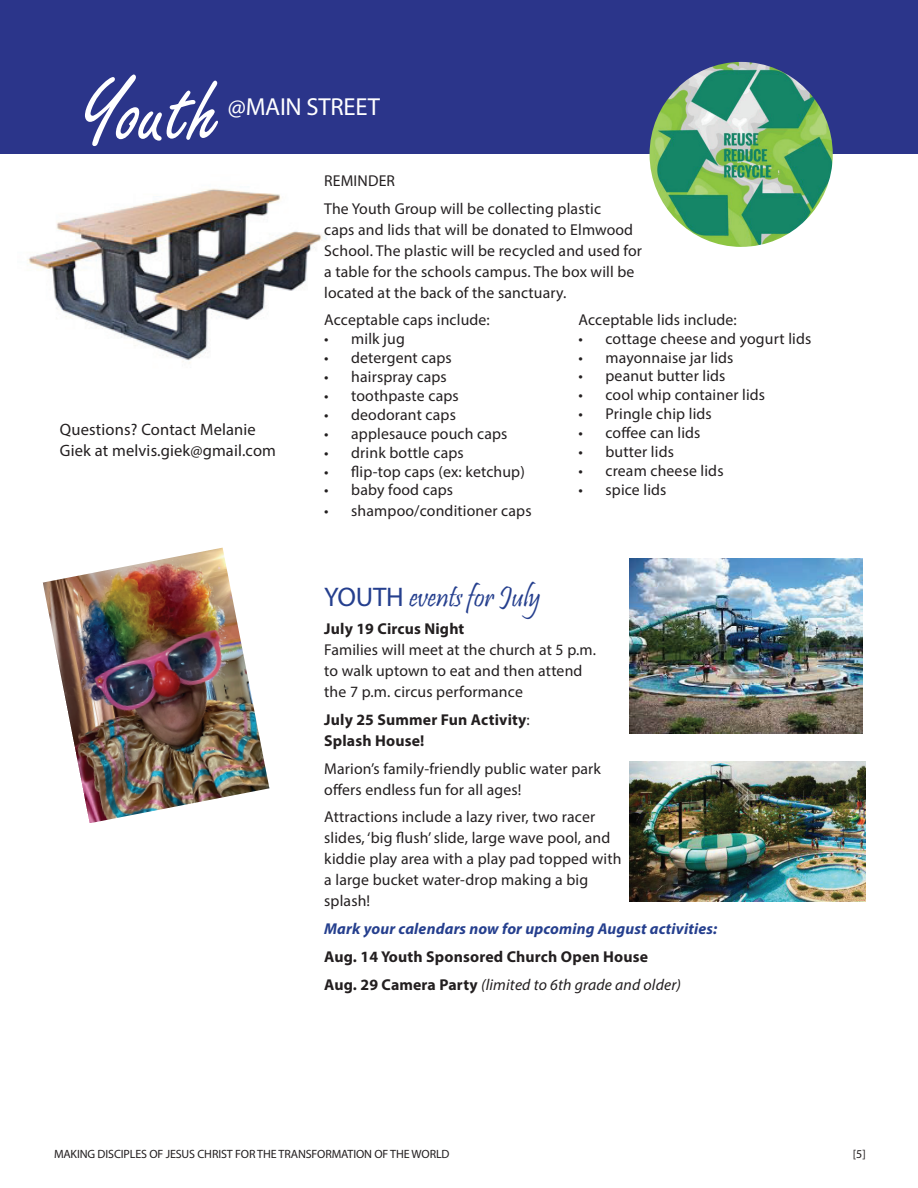
<style>
.page{position:relative;width:918px;height:1188px;background:#fff}
.page>*{position:absolute;margin:0;border:0;box-sizing:border-box;transform-origin:0 0}
.t1{font:99.3px "Freestyle Script";letter-spacing:-.01em;color:#fff}
.t2{font:30px "Pristina";letter-spacing:-.01em;color:#253f8e}
.t3{font:24.6px "Myriad Pro";letter-spacing:-.01em;color:#fff}
.t4{font:16.5px/21px "Myriad Pro";letter-spacing:.01em;color:#231f20}
.t5{font:15.75px/21px "Myriad Pro";letter-spacing:.01em;color:#231f20}
.t6{font:700 15.75px/21px "Myriad Pro";letter-spacing:.01em;color:#231f20}
.t7{font:italic 700 15.75px "Myriad Pro";letter-spacing:.01em;color:#253f8e}
.t8{font:12px "Myriad Pro";letter-spacing:-.01em;color:#231f20}
.s1{font-family:"Myriad Pro";font-size:27px}
.s2{font-weight:400}
.s3{font-weight:400;font-style:italic}
</style>
<div class="page">
<img style="left:18px;top:153px;width:320px;height:210px">
<div style="left:0;top:0;width:918px;height:153px;background:#2b358a"></div>
<img style="left:650px;top:62px;width:183px;height:185px">
<img style="left:43px;top:548px;width:226px;height:275px">
<img style="left:630px;top:559px;width:233px;height:174px">
<img style="left:630px;top:762px;width:236px;height:139px">
<h1 class="t1" style="left:79px;top:58px;width:143px">Youth</h1>
<h3 class="t3" style="left:228px;top:91px;width:154px">@MAIN STREET</h3>
<p class="t4" style="left:60px;top:418px;width:218px">Questions? Contact Melanie<br>Giek at melvis.giek@gmail.com</p>
<p class="t5" style="left:324px;top:166px;width:278px;line-height:27.8px">REMINDER<br>The Youth Group will be collecting plastic</p>
<p class="t5" style="left:324px;top:219px;width:319px">caps and lids that will be donated to Elmwood School. The plastic will be recycled and used for a table for the schools campus. The box will be located at the back of the sanctuary.</p>
<p class="t5" style="left:324px;top:309px;width:167px">Acceptable caps include:</p>
<p class="t5" style="left:324px;top:328px;width:82px">• milk jug</p>
<p class="t5" style="left:324px;top:347px;width:129px">• detergent caps</p>
<p class="t5" style="left:324px;top:366px;width:124px">• hairspray caps</p>
<p class="t5" style="left:324px;top:385px;width:136px">• toothpaste caps</p>
<p class="t5" style="left:324px;top:404px;width:133px">• deodorant caps</p>
<p class="t5" style="left:324px;top:423px;width:185px">• applesauce pouch caps</p>
<p class="t5" style="left:324px;top:442px;width:141px">• drink bottle caps</p>
<p class="t5" style="left:324px;top:460px;width:202px">• flip-top caps (ex: ketchup)</p>
<p class="t5" style="left:324px;top:479px;width:130px">• baby food caps</p>
<p class="t5" style="left:324px;top:500px;width:209px">• shampoo/conditioner caps</p>
<p class="t5" style="left:579px;top:309px;width:160px">Acceptable lids include:</p>
<p class="t5" style="left:579px;top:328px;width:234px">• cottage cheese and yogurt lids</p>
<p class="t5" style="left:579px;top:346px;width:156px">• mayonnaise jar lids</p>
<p class="t5" style="left:579px;top:365px;width:148px">• peanut butter lids</p>
<p class="t5" style="left:579px;top:384px;width:188px">• cool whip container lids</p>
<p class="t5" style="left:579px;top:403px;width:135px">• Pringle chip lids</p>
<p class="t5" style="left:579px;top:422px;width:123px">• coffee can lids</p>
<p class="t5" style="left:579px;top:441px;width:97px">• butter lids</p>
<p class="t5" style="left:579px;top:460px;width:147px">• cream cheese lids</p>
<p class="t5" style="left:579px;top:479px;width:90px">• spice lids</p>
<h2 class="t2" style="left:324px;top:580px;width:218px"><span class="s1">YOUTH</span> events for July</h2>
<p class="t6" style="left:324px;top:618px;width:142px">July 19 Circus Night</p>
<p class="t5" style="left:324px;top:639px;width:273px">Families will meet at the church at 5 p.m. to walk uptown to eat and then attend the 7 p.m. circus performance</p>
<p class="t6" style="left:324px;top:709px;width:207px">July 25 Summer Fun Activity<span class="s2">:<br></span>Splash House!</p>
<p class="t5" style="left:324px;top:758px;width:278px">Marion’s family-friendly public water park offers endless fun for all ages!</p>
<p class="t5" style="left:324px;top:806px;width:299px">Attractions include a lazy river, two racer slides, ‘big flush’ slide, large wave pool, and kiddie play area with a play pad topped with a large bucket water-drop making a big splash!</p>
<p class="t7" style="left:324px;top:919px;width:395px">Mark your calendars now for upcoming August activities:</p>
<p class="t6" style="left:324px;top:942px;width:358px;line-height:27.8px">Aug. 14 Youth Sponsored Church Open House<br>Aug. 29 Camera Party <span class="s3">(limited to 6th grade and older)</span></p>
<p class="t8" style="left:54px;top:1147px;width:397px">MAKING DISCIPLES OF JESUS CHRIST FOR THE TRANSFORMATION OF THE WORLD</p>
<p class="t8" style="left:853px;top:1147px;width:14px">[5]</p>
</div>
